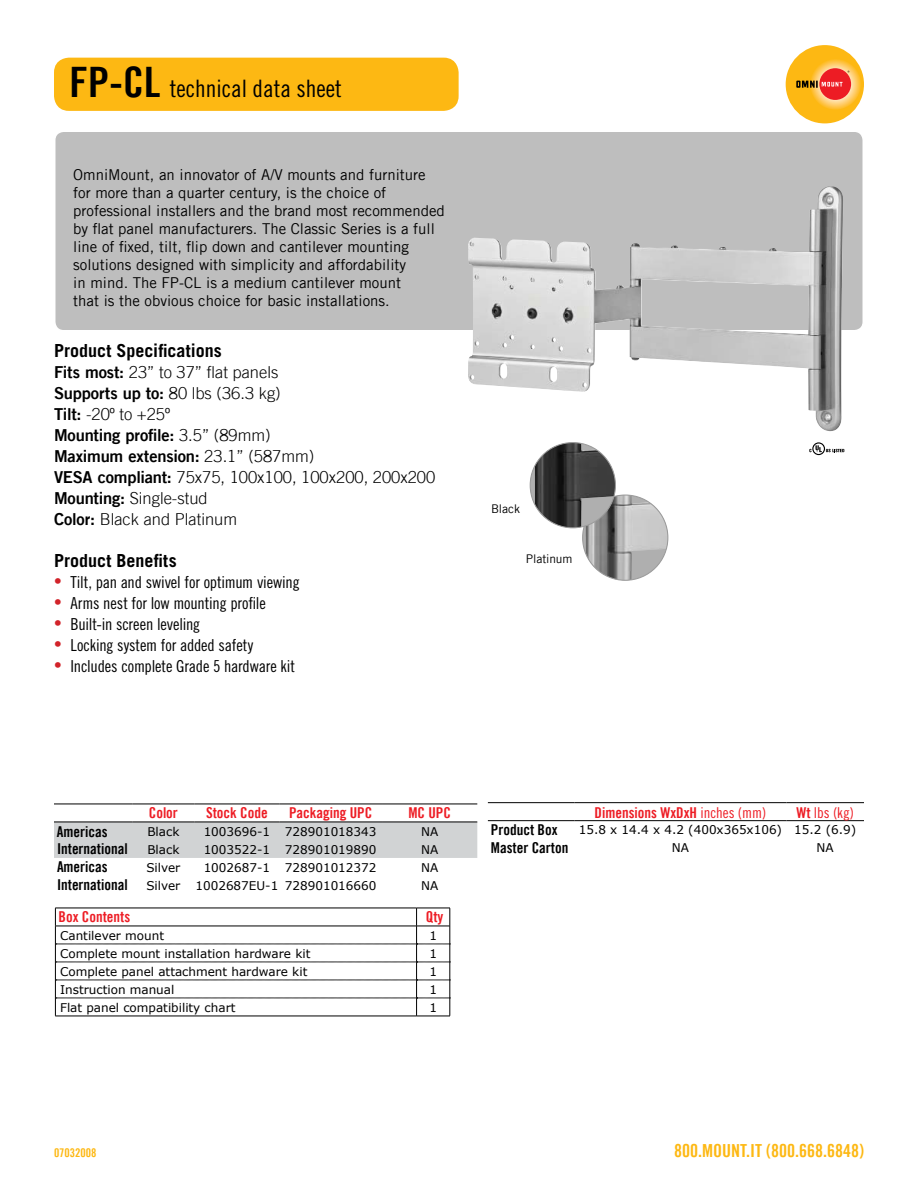
<style>
.page{position:relative;width:918px;height:1188px;background:#fff}
.page>*{position:absolute;margin:0;border:0;box-sizing:border-box;transform-origin:0 0}
.t1{font:24px "Trade Gothic Cond Eighteen";color:#000}
.t2{font:700 18px "Trade Gothic";color:#000}
.t3{font:18px "Trade Gothic Bold Cond Twenty";color:#fdb813}
.t4{font:300 16.5px/21px "Trade Gothic";color:#000}
.t5{font:16.5px "Trade Gothic Cond Eighteen";letter-spacing:-.01em;color:#000}
.t6{font:15px/18px "Trade Gothic";color:#000}
.t7{font:15px "Trade Gothic Bold Cond Twenty";color:#ed1c24}
.t8{font:15px "Trade Gothic Bold Cond Twenty";color:#000}
.t9{font:15px "Trade Gothic Cond Eighteen";color:#ed1c24}
.t10{font:12px "Verdana";color:#000}
.t11{font:12px "Trade Gothic";letter-spacing:-.01em;color:#000}
.t12{font:12px "Trade Gothic Bold Cond Twenty";color:#fdb813}
.s1{font-family:"Trade Gothic Bold Cond Twenty";font-size:42px}
.s2{font-family:"Trade Gothic Bold Two";font-weight:400}
.s3{font-family:"Myriad Pro";font-size:27px;color:#d2232a}
.s4{font-family:"Verdana";font-size:12px}
.s5{font-family:"Trade Gothic Cond Eighteen"}
.s6{font-family:"Trade Gothic Bold Cond Twenty"}
</style>
<div class="page">
<div style="left:55px;top:131px;width:808px;height:200px;background:#bebebe;border-radius:9px"></div>
<div style="left:54px;top:131px;width:810px;height:201px;border:2px solid #fff;border-radius:9px"></div>
<div style="left:786px;top:45px;width:78px;height:78px;background:#fdb813;border-radius:50%"></div>
<svg style="left:810px;top:58px;width:51px;height:52px"></svg>
<div style="left:819px;top:68px;width:32px;height:32px;background:#ed1c24;border-radius:50%"></div>
<svg style="left:796px;top:81px;width:47px;height:7px"></svg>
<div style="left:54px;top:58px;width:405px;height:53px;background:#fdb813;border-radius:15px"></div>
<hr style="left:488px;top:802px;width:86px;height:1px;background:#000">
<hr style="left:574px;top:802px;width:212px;height:1px;background:#000">
<hr style="left:786px;top:802px;width:78px;height:1px;background:#000">
<hr style="left:488px;top:820px;width:86px;height:1px;background:#000">
<hr style="left:574px;top:820px;width:212px;height:1px;background:#000">
<hr style="left:786px;top:820px;width:78px;height:1px;background:#000">
<img style="left:468px;top:186px;width:376px;height:246px">
<img style="left:585px;top:495px;width:83px;height:85px">
<img style="left:535px;top:443px;width:80px;height:85px">
<svg style="left:809px;top:442px;width:35px;height:13px"></svg>
<hr style="left:55px;top:1016px;width:362px;height:1px;background:#000">
<hr style="left:417px;top:1016px;width:33px;height:1px;background:#000">
<svg style="left:55px;top:908px;width:396px;height:108px"></svg>
<div style="left:54px;top:823px;width:423px;height:35px;background:#d1d3d4"></div>
<hr style="left:54px;top:804px;width:78px;height:1px;background:#000">
<hr style="left:132px;top:804px;width:63px;height:1px;background:#000">
<hr style="left:195px;top:804px;width:84px;height:1px;background:#000">
<hr style="left:279px;top:804px;width:103px;height:1px;background:#000">
<hr style="left:382px;top:804px;width:95px;height:1px;background:#000">
<hr style="left:54px;top:822px;width:78px;height:1px;background:#000">
<hr style="left:132px;top:822px;width:63px;height:1px;background:#000">
<hr style="left:195px;top:822px;width:84px;height:1px;background:#000">
<hr style="left:279px;top:822px;width:103px;height:1px;background:#000">
<hr style="left:382px;top:822px;width:95px;height:1px;background:#000">
<p class="t1" style="left:70px;top:74px;width:274px"><span class="s1">FP-CL</span> technical data sheet</p>
<p class="t6" style="left:73px;top:165px;width:373px">OmniMount, an innovator of A/V mounts and furniture for more than a quarter century, is the choice of professional installers and the brand most recommended by flat panel manufacturers. The Classic Series is a full line of fixed, tilt, flip down and cantilever mounting solutions designed with simplicity and affordability<br>in mind. The FP-CL is a medium cantilever mount<br>that is the obvious choice for basic installations.</p>
<p class="t2" style="left:54px;top:340px;width:169px">Product Specifications</p>
<p class="t4" style="left:54px;top:362px;width:383px"><span class="s2">Fits most:</span> 23” to 37” flat panels<br><span class="s2">Supports up to:</span> 80 lbs (36.3 kg)<br><span class="s2">Tilt:</span> -20º to +25º<br><span class="s2">Mounting profile:</span> 3.5” (89mm)<br><span class="s2">Maximum extension:</span> 23.1” (587mm)<br><span class="s2">VESA compliant:</span> 75x75, 100x100, 100x200, 200x200<br><span class="s2">Mounting:</span> Single-stud<br><span class="s2">Color:</span> Black and Platinum</p>
<p class="t2" style="left:54px;top:549px;width:124px">Product Benefits</p>
<p class="t5" style="left:54px;top:572px;width:247px"><span class="s3">•</span> Tilt, pan and swivel for optimum viewing</p>
<p class="t5" style="left:54px;top:593px;width:213px"><span class="s3">•</span> Arms nest for low mounting profile</p>
<p class="t5" style="left:54px;top:614px;width:148px"><span class="s3">•</span> Built-in screen leveling</p>
<p class="t5" style="left:54px;top:635px;width:201px"><span class="s3">•</span> Locking system for added safety</p>
<p class="t5" style="left:54px;top:656px;width:242px"><span class="s3">•</span> Includes complete Grade 5 hardware kit</p>
<p class="t11" style="left:491px;top:501px;width:31px">Black</p>
<p class="t11" style="left:526px;top:552px;width:48px">Platinum</p>
<p class="t7" style="left:149px;top:804px;width:31px">Color</p>
<p class="t7" style="left:206px;top:804px;width:63px">Stock Code</p>
<p class="t7" style="left:289px;top:804px;width:85px">Packaging UPC</p>
<p class="t7" style="left:408px;top:804px;width:44px">MC UPC</p>
<p class="t8" style="left:57px;top:822px;width:52px">Americas</p>
<p class="t10" style="left:147px;top:824px;width:34px">Black</p>
<p class="t10" style="left:204px;top:824px;width:174px">1003696-1 728901018343</p>
<p class="t10" style="left:421px;top:824px;width:19px">NA</p>
<p class="t8" style="left:57px;top:840px;width:72px">International</p>
<p class="t10" style="left:147px;top:842px;width:34px">Black</p>
<p class="t10" style="left:204px;top:842px;width:174px">1003522-1 728901019890</p>
<p class="t10" style="left:421px;top:842px;width:19px">NA</p>
<p class="t8" style="left:57px;top:858px;width:52px">Americas</p>
<p class="t10" style="left:146px;top:860px;width:36px">Silver</p>
<p class="t10" style="left:204px;top:860px;width:174px">1002687-1 728901012372</p>
<p class="t10" style="left:421px;top:860px;width:19px">NA</p>
<p class="t8" style="left:57px;top:876px;width:125px">International <span class="s4">Silver</span></p>
<p class="t10" style="left:196px;top:878px;width:182px">1002687EU-1 728901016660</p>
<p class="t10" style="left:421px;top:878px;width:19px">NA</p>
<p class="t7" style="left:59px;top:908px;width:73px">Box Contents</p>
<p class="t7" style="left:426px;top:908px;width:19px">Qty</p>
<p class="t10" style="left:60px;top:928px;width:106px">Cantilever mount</p>
<p class="t10" style="left:429px;top:928px;width:9px">1</p>
<p class="t10" style="left:60px;top:946px;width:252px">Complete mount installation hardware kit</p>
<p class="t10" style="left:429px;top:946px;width:9px">1</p>
<p class="t10" style="left:60px;top:964px;width:249px">Complete panel attachment hardware kit</p>
<p class="t10" style="left:429px;top:964px;width:9px">1</p>
<p class="t10" style="left:60px;top:982px;width:116px">Instruction manual</p>
<p class="t10" style="left:429px;top:982px;width:9px">1</p>
<p class="t10" style="left:60px;top:1000px;width:177px">Flat panel compatibility chart</p>
<p class="t10" style="left:429px;top:1000px;width:9px">1</p>
<p class="t7" style="left:595px;top:803px;width:173px">Dimensions WxDxH <span class="s5">inches (mm)</span></p>
<p class="t9" style="left:796px;top:803px;width:59px"><span class="s6">Wt</span> lbs (kg)</p>
<p class="t8" style="left:491px;top:821px;width:68px">Product Box</p>
<p class="t10" style="left:579px;top:822px;width:279px">15.8 x 14.4 x 4.2 (400x365x106) 15.2 (6.9)</p>
<p class="t8" style="left:491px;top:839px;width:79px">Master Carton</p>
<p class="t10" style="left:672px;top:840px;width:19px">NA</p>
<p class="t10" style="left:817px;top:840px;width:19px">NA</p>
<p class="t12" style="left:54px;top:1145px;width:44px">07032008</p>
<p class="t3" style="left:674px;top:1140px;width:191px">800.MOUNT.IT (800.668.6848)</p>
</div>
